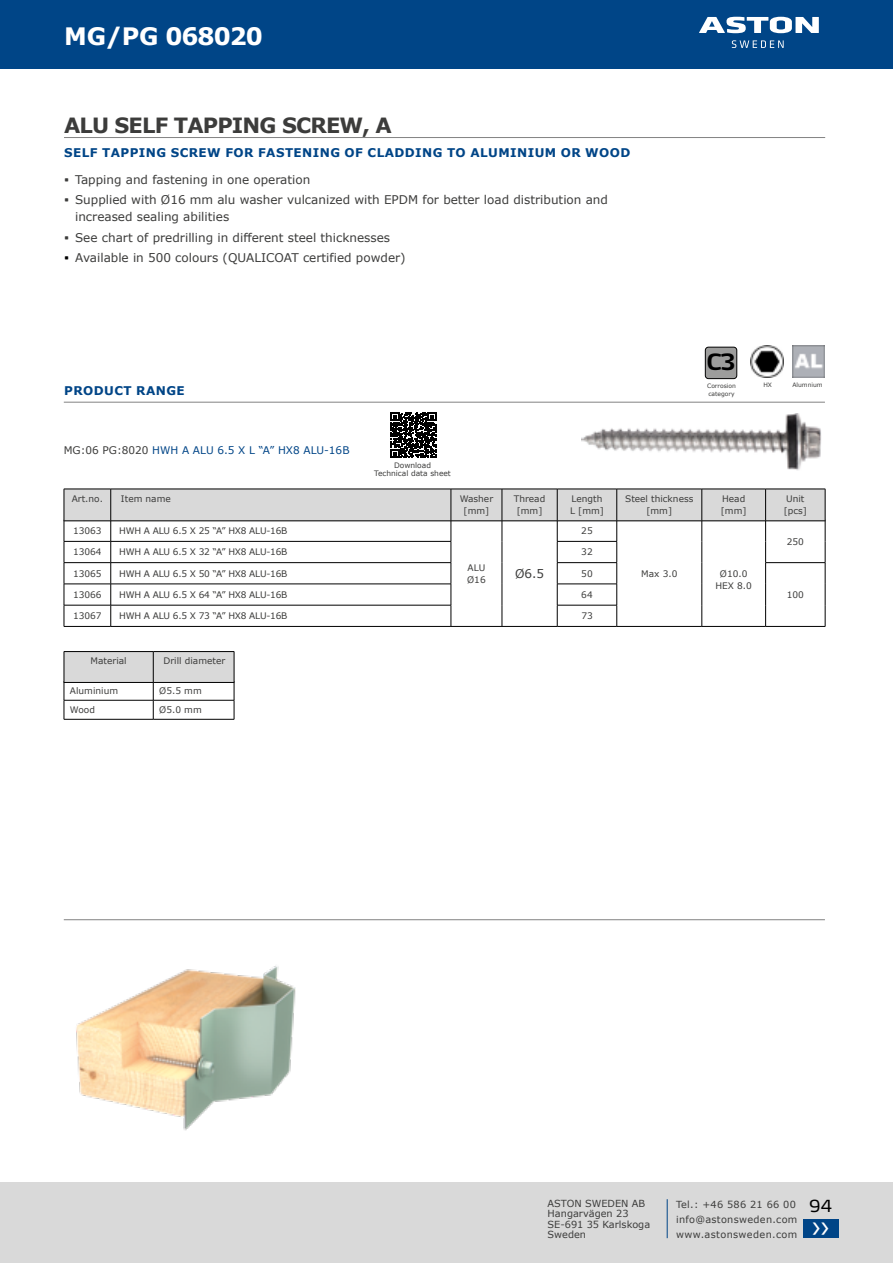
<style>
.page{position:relative;width:893px;height:1263px;background:#fff}
.page>*{position:absolute;margin:0;border:0;box-sizing:border-box;transform-origin:0 0}
.t1{font:33.3px "Myriad Pro";color:#fff}
.t2{font:700 24px "Verdana";letter-spacing:-.04em;color:#fff}
.t3{font:700 22.2px "Yara Max LF";color:#000}
.t4{font:700 21px "Verdana";letter-spacing:-.04em;color:#3c3c3b}
.t5{font:16.5px "Yara Max LF";color:#000}
.t6{font:12px/16.5px "Verdana";color:#3c3c3b}
.t7{font:700 12px "Verdana";letter-spacing:.035em;color:#004587}
.t8{font:10.5px "Verdana";color:#004587}
.t9{font:9.75px/15px "Verdana";letter-spacing:.03em;color:#3c3c3b}
.t10{font:9.75px/10.5px "Verdana";color:#3c3c3b}
.t11{font:9px/12px "Verdana";color:#3c3c3b}
.t12{font:9px "Verdana";letter-spacing:-.025em;color:#3c3c3b}
.t13{font:7.5px/7.5px "Verdana";color:#3c3c3b;text-align:center}
.t14{font:6px "Verdana";color:#3c3c3b}
.s1{font-family:"Yara Max LF"}
.s2{font-family:"Yara Max LF";color:#000}
.s3{color:#3c3c3b}
</style>
<div class="page">
<div style="left:0;top:0;width:893px;height:68px;background:#004587"></div>
<svg style="left:699px;top:17px;width:120px;height:16px"></svg>
<svg style="left:732px;top:40px;width:52px;height:8px"></svg>
<div style="left:0;top:1182px;width:893px;height:81px;background:#d9d9d9"></div>
<div style="left:803px;top:1219px;width:35px;height:19px;background:#004587"></div>
<img style="left:581px;top:413px;width:240px;height:58px">
<img style="left:76px;top:966px;width:220px;height:165px">
<img style="left:793px;top:345px;width:32px;height:32px">
<hr style="left:502px;top:626px;width:55px;height:1px;background:#000">
<hr style="left:702px;top:626px;width:64px;height:1px;background:#000">
<hr style="left:766px;top:626px;width:59px;height:1px;background:#000">
<hr style="left:64px;top:626px;width:47px;height:1px;background:#000">
<hr style="left:111px;top:626px;width:340px;height:1px;background:#000">
<hr style="left:557px;top:626px;width:60px;height:1px;background:#000">
<hr style="left:617px;top:626px;width:85px;height:1px;background:#000">
<hr style="left:451px;top:626px;width:51px;height:1px;background:#000">
<hr style="left:64px;top:402px;width:761px;height:1px;background:#000">
<hr style="left:64px;top:919px;width:761px;height:1px;background:#000">
<img style="left:751px;top:345px;width:32px;height:32px">
<div style="left:705px;top:347px;width:32px;height:32px;background:#9d9d9c;border-radius:3px"></div>
<div style="left:705px;top:347px;width:32px;height:32px;border:1px solid #000;border-radius:3px"></div>
<hr style="left:64px;top:719px;width:89px;height:1px;background:#000">
<hr style="left:153px;top:719px;width:81px;height:1px;background:#000">
<hr style="left:64px;top:137px;width:761px;height:1px;background:#000">
<svg style="left:391px;top:412px;width:45px;height:46px"></svg>
<svg style="left:64px;top:490px;width:762px;height:136px"></svg>
<hr style="left:451px;top:489px;width:51px;height:1px;background:#000">
<hr style="left:502px;top:489px;width:55px;height:1px;background:#000">
<hr style="left:557px;top:489px;width:60px;height:1px;background:#000">
<hr style="left:557px;top:489px;width:1px;height:32px;background:#000">
<hr style="left:617px;top:489px;width:85px;height:1px;background:#000">
<hr style="left:451px;top:521px;width:51px;height:1px;background:#000">
<hr style="left:502px;top:521px;width:55px;height:1px;background:#000">
<hr style="left:557px;top:521px;width:60px;height:1px;background:#000">
<hr style="left:617px;top:521px;width:85px;height:1px;background:#000">
<hr style="left:64px;top:489px;width:47px;height:1px;background:#000">
<hr style="left:64px;top:489px;width:1px;height:32px;background:#000">
<hr style="left:111px;top:489px;width:340px;height:1px;background:#000">
<hr style="left:110px;top:489px;width:1px;height:32px;background:#000">
<hr style="left:451px;top:489px;width:1px;height:32px;background:#000">
<hr style="left:502px;top:489px;width:1px;height:32px;background:#000">
<hr style="left:616px;top:489px;width:1px;height:32px;background:#000">
<hr style="left:702px;top:489px;width:64px;height:1px;background:#000">
<hr style="left:702px;top:489px;width:1px;height:32px;background:#000">
<hr style="left:766px;top:489px;width:59px;height:1px;background:#000">
<hr style="left:765px;top:489px;width:1px;height:32px;background:#000">
<hr style="left:825px;top:489px;width:1px;height:32px;background:#000">
<hr style="left:64px;top:521px;width:47px;height:1px;background:#000">
<hr style="left:111px;top:521px;width:340px;height:1px;background:#000">
<hr style="left:702px;top:521px;width:64px;height:1px;background:#000">
<hr style="left:766px;top:521px;width:59px;height:1px;background:#000">
<svg style="left:64px;top:651px;width:171px;height:68px"></svg>
<hr style="left:64px;top:651px;width:89px;height:1px;background:#000">
<hr style="left:64px;top:652px;width:1px;height:30px;background:#000">
<hr style="left:153px;top:651px;width:81px;height:1px;background:#000">
<hr style="left:153px;top:652px;width:1px;height:30px;background:#000">
<hr style="left:234px;top:652px;width:1px;height:30px;background:#000">
<hr style="left:64px;top:682px;width:89px;height:1px;background:#000">
<hr style="left:153px;top:682px;width:81px;height:1px;background:#000">
<hr style="left:667px;top:1199px;width:1px;height:39px;background:#004587">
<h2 class="t2" style="left:64px;top:19px;width:200px">MG/PG 068020</h2>
<h3 class="t4" style="left:64px;top:110px;width:329px">ALU SELF TAPPING SCREW, A</h3>
<p class="t6" style="left:64px;top:171px;width:248px"><span class="s1">•</span> Tapping and fastening in one operation</p>
<p class="t6" style="left:75px;top:192px;width:534px;text-indent:-11px"><span class="s1">•</span> Supplied with Ø16 mm alu washer vulcanized with EPDM for better load distribution and increased sealing abilities</p>
<p class="t6" style="left:64px;top:229px;width:328px"><span class="s1">•</span> See chart of predrilling in different steel thicknesses</p>
<p class="t6" style="left:64px;top:250px;width:343px"><span class="s2">•</span> Available in 500 colours (QUALICOAT certified powder)</p>
<p class="t7" style="left:64px;top:144px;width:568px">SELF TAPPING SCREW FOR FASTENING OF CLADDING TO ALUMINIUM OR WOOD</p>
<p class="t7" style="left:64px;top:382px;width:122px">PRODUCT RANGE</p>
<p class="t8" style="left:64px;top:443px;width:287px"><span class="s3">MG:06 PG:8020</span> HWH A ALU 6.5 X L “A” HX8 ALU-16B</p>
<p class="t13" style="left:374px;top:462px;width:78px">Download<br>Technical data sheet</p>
<h3 class="t3" style="left:706px;top:348px;width:31px">C3</h3>
<p class="t14" style="left:707px;top:382px;width:30px">Corrosion</p>
<p class="t14" style="left:792px;top:381px;width:32px">Alumnium</p>
<p class="t14" style="left:708px;top:390px;width:28px">category</p>
<p class="t14" style="left:763px;top:381px;width:10px">HX</p>
<p class="t11" style="left:72px;top:492px;width:33px">Art.no.</p>
<p class="t11" style="left:121px;top:492px;width:51px">Item name</p>
<p class="t11" style="left:460px;top:492px;width:35px;text-align:center">Washer [mm]</p>
<p class="t11" style="left:514px;top:492px;width:33px;text-align:center">Thread [mm]</p>
<p class="t11" style="left:570px;top:492px;width:35px">Length<br>L [mm]</p>
<p class="t11" style="left:625px;top:492px;width:70px;text-align:center">Steel thickness [mm]</p>
<p class="t11" style="left:721px;top:492px;width:27px">Head [mm]</p>
<p class="t11" style="left:784px;top:492px;width:25px">Unit [pcs]</p>
<p class="t11" style="left:73px;top:525px;width:30px">13063</p>
<p class="t12" style="left:119px;top:525px;width:170px">HWH A ALU 6.5 X 25 “A” HX8 ALU-16B</p>
<p class="t11" style="left:581px;top:525px;width:13px">25</p>
<p class="t11" style="left:787px;top:535px;width:19px">250</p>
<p class="t11" style="left:73px;top:546px;width:30px">13064</p>
<p class="t12" style="left:119px;top:546px;width:170px">HWH A ALU 6.5 X 32 “A” HX8 ALU-16B</p>
<p class="t11" style="left:581px;top:546px;width:13px">32</p>
<p class="t11" style="left:73px;top:567px;width:30px">13065</p>
<p class="t12" style="left:119px;top:567px;width:170px">HWH A ALU 6.5 X 50 “A” HX8 ALU-16B</p>
<p class="t11" style="left:581px;top:567px;width:13px">50</p>
<p class="t11" style="left:73px;top:589px;width:30px">13066</p>
<p class="t12" style="left:119px;top:588px;width:170px">HWH A ALU 6.5 X 64 “A” HX8 ALU-16B</p>
<p class="t11" style="left:581px;top:589px;width:13px">64</p>
<p class="t11" style="left:787px;top:589px;width:19px">100</p>
<p class="t11" style="left:73px;top:610px;width:30px">13067</p>
<p class="t12" style="left:119px;top:610px;width:170px">HWH A ALU 6.5 X 73 “A” HX8 ALU-16B</p>
<p class="t11" style="left:581px;top:610px;width:13px">73</p>
<p class="t11" style="left:467px;top:561px;width:20px">ALU<br>Ø16</p>
<p class="t6" style="left:515px;top:565px;width:31px">Ø6.5</p>
<p class="t11" style="left:641px;top:567px;width:38px">Max 3.0</p>
<p class="t11" style="left:715px;top:567px;width:38px;text-align:center">Ø10.0<br>HEX 8.0</p>
<p class="t11" style="left:91px;top:655px;width:38px">Material</p>
<p class="t11" style="left:164px;top:655px;width:63px">Drill diameter</p>
<p class="t11" style="left:70px;top:685px;width:50px">Aluminium</p>
<p class="t11" style="left:159px;top:685px;width:44px">Ø5.5 mm</p>
<p class="t11" style="left:70px;top:704px;width:26px">Wood</p>
<p class="t11" style="left:159px;top:704px;width:44px">Ø5.0 mm</p>
<p class="t10" style="left:548px;top:1198px;width:104px">ASTON SWEDEN AB<br>Hangarvägen 23<br>SE-691 35 Karlskoga<br>Sweden</p>
<p class="t9" style="left:676px;top:1197px;width:123px">Tel.: +46 586 21 66 00 info@astonsweden.com www.astonsweden.com</p>
<h3 class="t5" style="left:809px;top:1196px;width:25px">94</h3>
<h1 class="t1" style="left:812px;top:1205px;width:18px">››</h1>
</div>
